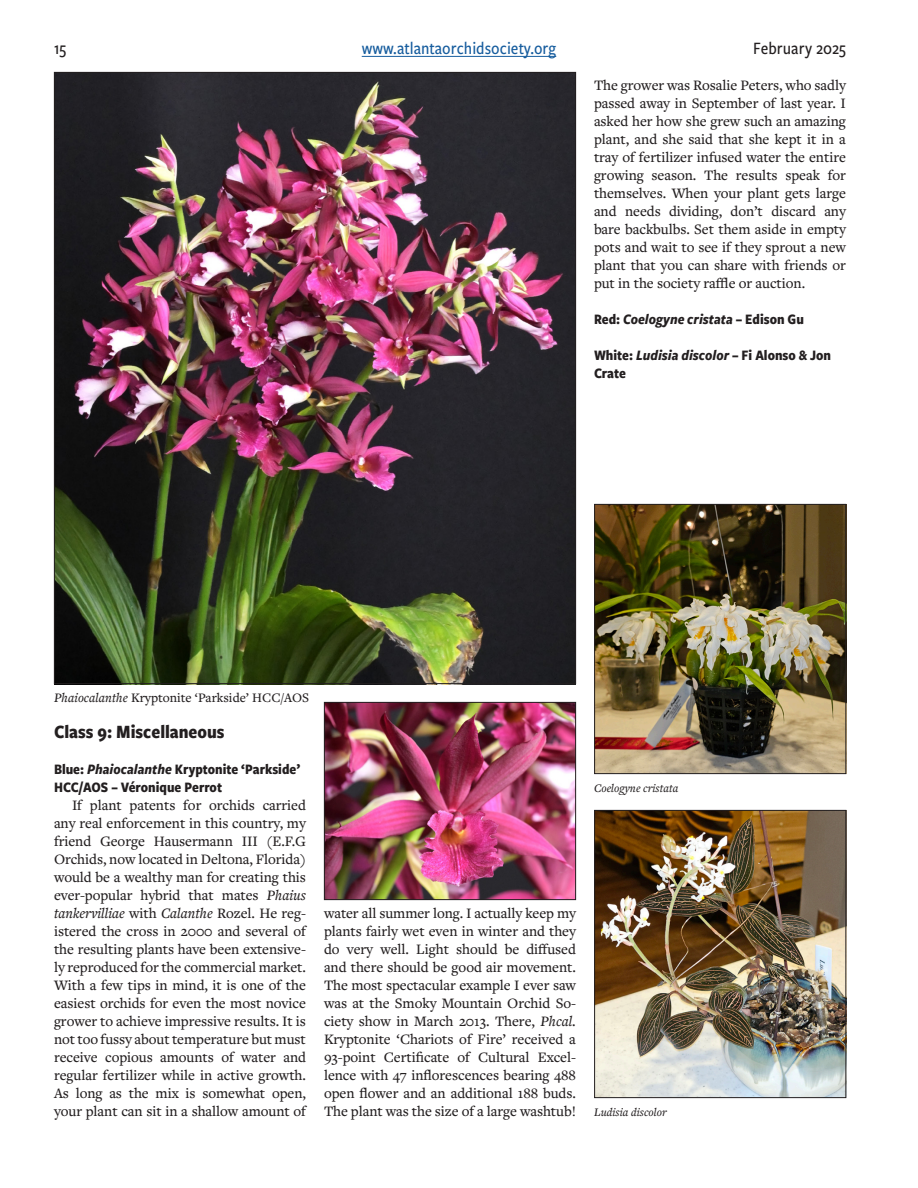
<style>
.page{position:relative;width:918px;height:1188px;background:#fff}
.page>*{position:absolute;margin:0;border:0;box-sizing:border-box;transform-origin:0 0}
.class{font:700 19.5px "Freight Sans Cnd Pro";color:#231f20}
.t1{font:500 18px "Freight Sans Cnd Pro";color:#175d9e}
.t2{font:500 18px "Freight Sans Cnd Pro";color:#231f20}
.text{font:500 15px/18px "Freight Text Pro";letter-spacing:-.005em;color:#231f20;text-align:justify}
.ribbon_title{font:700 15px/18px "Freight Sans Cnd Pro";color:#231f20}
.ribbon_title-2{font:italic 700 15px "Freight Sans Cnd Pro";color:#231f20}
.t3{font:500 13.5px "Freight Text Pro";color:#231f20}
.t4{font:italic 500 12px "Freight Text Pro";color:#231f20}
.s1{font-style:normal}
.s2{font-style:italic}
</style>
<div class="page">
<hr style="left:362px;top:56px;width:194px;height:1px;background:#175d9e">
<img style="left:596px;top:506px;width:248px;height:266px">
<div style="left:594px;top:504px;width:252px;height:270px;border:1px solid #231f20"></div>
<img style="left:326px;top:704px;width:248px;height:194px">
<div style="left:324px;top:702px;width:252px;height:198px;border:1px solid #231f20"></div>
<img style="left:596px;top:812px;width:248px;height:284px">
<div style="left:594px;top:810px;width:252px;height:288px;border:1px solid #231f20"></div>
<img style="left:56px;top:74px;width:518px;height:608px">
<p class="t2" style="left:54px;top:36px;width:14px">15</p>
<p class="t1" style="left:362px;top:36px;width:196px">www.atlantaorchidsociety.org</p>
<p class="t2" style="left:753px;top:36px;width:94px">February 2025</p>
<p class="text" style="left:594px;top:76px;width:254px">The grower was Rosalie Peters, who sadly passed away in September of last year. I asked her how she grew such an amazing plant, and she said that she kept it in a tray of fertilizer infused water the entire growing season. The results speak for themselves. When your plant gets large and needs dividing, don’t discard any bare backbulbs. Set them aside in empty pots and wait to see if they sprout a new plant that you can share with friends or put in the society raffle or auction.</p>
<p class="ribbon_title-2" style="left:594px;top:309px;width:211px"><span class="s1">Red:</span> Coelogyne cristata <span class="s1">– Edison Gu</span></p>
<p class="ribbon_title" style="left:594px;top:346px;width:239px">White: <span class="s2">Ludisia discolor</span> – Fi Alonso &amp; Jon<br>Crate</p>
<p class="t3" style="left:54px;top:689px;width:257px"><span class="s2">Phaiocalanthe</span> Kryptonite ‘Parkside’ HCC/AOS</p>
<p class="class" style="left:54px;top:718px;width:172px">Class 9: Miscellaneous</p>
<p class="ribbon_title" style="left:54px;top:760px;width:248px">Blue: <span class="s2">Phaiocalanthe</span> Kryptonite ‘Parkside’<br>HCC/AOS – Véronique Perrot</p>
<p class="text" style="left:54px;top:796px;width:254px;text-indent:18px">If plant patents for orchids carried any real enforcement in this country, my friend George Hausermann III (E.F.G Orchids, now located in Deltona, Florida) would be a wealthy man for creating this ever-popular hybrid that mates <span class="s2">Phaius tankervilliae</span> with <span class="s2">Calanthe</span> Rozel. He reg&shy;istered the cross in 2000 and several of the resulting plants have been extensive&shy;ly reproduced for the commercial market.<br>With a few tips in mind, it is one of the easiest orchids for even the most novice grower to achieve impressive results. It is not too fussy about temperature but must receive copious amounts of water and regular fertilizer while in active growth.<br>As long as the mix is somewhat open, your plant can sit in a shallow amount of</p>
<p class="text" style="left:324px;top:904px;width:254px">water all summer long. I actually keep my plants fairly wet even in winter and they do very well. Light should be diffused and there should be good air movement.<br>The most spectacular example I ever saw was at the Smoky Mountain Orchid So&shy;ciety show in March 2013. There, <span class="s2">Phcal.<br></span>Kryptonite ‘Chariots of Fire’ received a 93-point Certificate of Cultural Excel&shy;lence with 47 inflorescences bearing 488 open flower and an additional 188 buds.<br>The plant was the size of a large washtub!</p>
<p class="t4" style="left:594px;top:780px;width:86px">Coelogyne cristata</p>
<p class="t4" style="left:594px;top:1104px;width:74px">Ludisia discolor</p>
</div>
